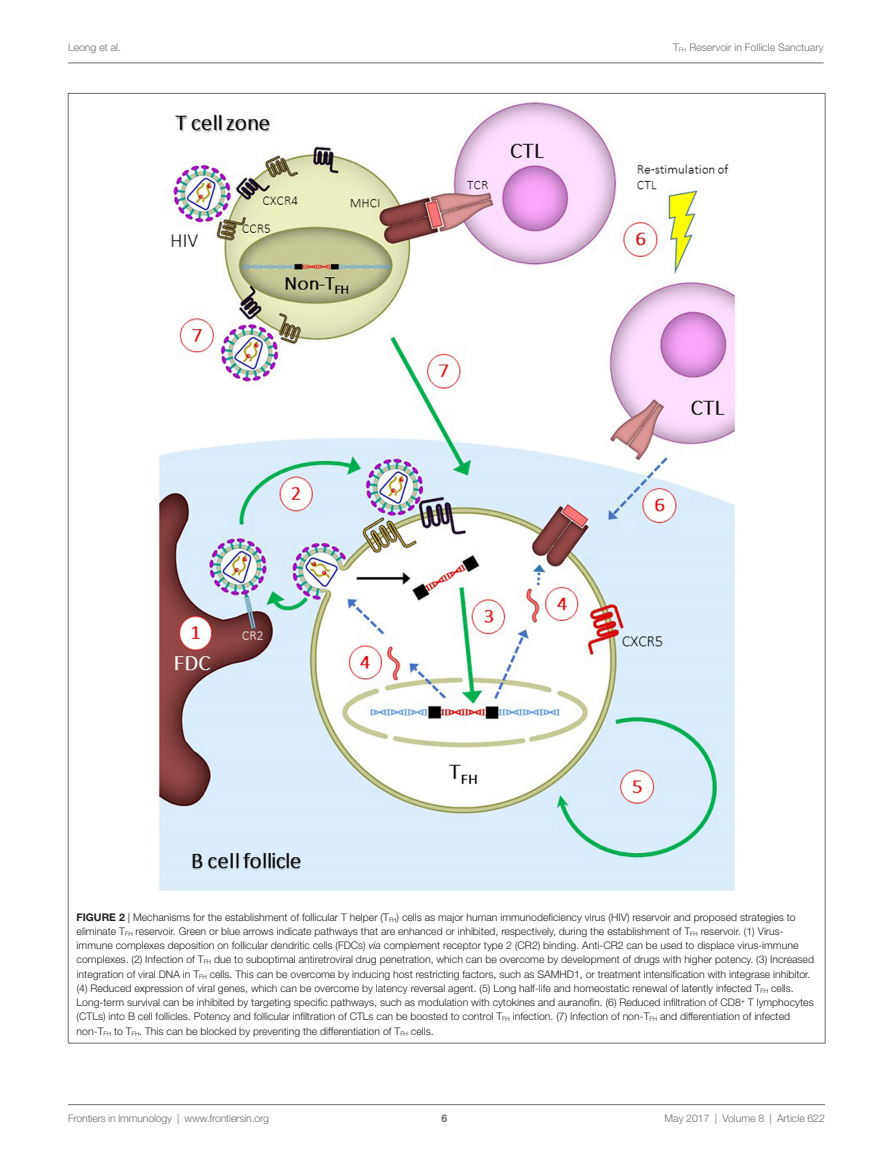
<style>
.page{position:relative;width:893px;height:1170px;background:#fff}
.page>*{position:absolute;margin:0;border:0;box-sizing:border-box;transform-origin:0 0}
.t1{font:300 10.5px/14.2px "Helvetica Neue LT Std";color:#231f20}
.t2{font:300 10.5px "Helvetica Neue LT Std";color:#6c6d70}
.t3{font:700 10.5px "Helvetica Neue LT Std";color:#6c6d70}
.s1{font-weight:700}
.s2{font-style:italic}
</style>
<div class="page">
<img style="left:158px;top:102px;width:577px;height:788px">
<hr style="left:68px;top:63px;width:756px;height:1px;background:#6c6d70">
<hr style="left:68px;top:1104px;width:757px;height:1px;background:#6c6d70">
<p class="t2" style="left:68px;top:41px;width:55px">Leong et al.</p>
<p class="t2" style="left:673px;top:41px;width:152px">T<sub>FH</sub> Reservoir in Follicle Sanctuary</p>
<p class="t1" style="left:77px;top:909px;width:739px"><span class="s1">FIGURE 2</span> | Mechanisms for the establishment of follicular T helper (T<sub>FH</sub>) cells as major human immunodeficiency virus (HIV) reservoir and proposed strategies to eliminate T<sub>FH</sub> reservoir. Green or blue arrows indicate pathways that are enhanced or inhibited, respectively, during the establishment of T<sub>FH</sub> reservoir. (1) Virus&shy;immune complexes deposition on follicular dendritic cells (FDCs) <span class="s2">via</span> complement receptor type 2 (CR2) binding. Anti-CR2 can be used to displace virus-immune complexes. (2) Infection of T<sub>FH</sub> due to suboptimal antiretroviral drug penetration, which can be overcome by development of drugs with higher potency. (3) Increased integration of viral DNA in T<sub>FH</sub> cells. This can be overcome by inducing host restricting factors, such as SAMHD1, or treatment intensification with integrase inhibitor. (4) Reduced expression of viral genes, which can be overcome by latency reversal agent. (5) Long half-life and homeostatic renewal of latently infected T<sub>FH</sub> cells.<br>Long-term survival can be inhibited by targeting specific pathways, such as modulation with cytokines and auranofin. (6) Reduced infiltration of CD8<sup>+</sup> T lymphocytes (CTLs) into B cell follicles. Potency and follicular infiltration of CTLs can be boosted to control T<sub>FH</sub> infection. (7) Infection of non-T<sub>FH</sub> and differentiation of infected non-T<sub>FH</sub> to T<sub>FH</sub>. This can be blocked by preventing the differentiation of T<sub>FH</sub> cells.</p>
<p class="t2" style="left:68px;top:1111px;width:203px">Frontiers in Immunology | www.frontiersin.org</p>
<p class="t2" style="left:665px;top:1111px;width:162px">May 2017 | Volume 8 | Article 622</p>
<p class="t3" style="left:441px;top:1111px;width:7px">6</p>
</div>
